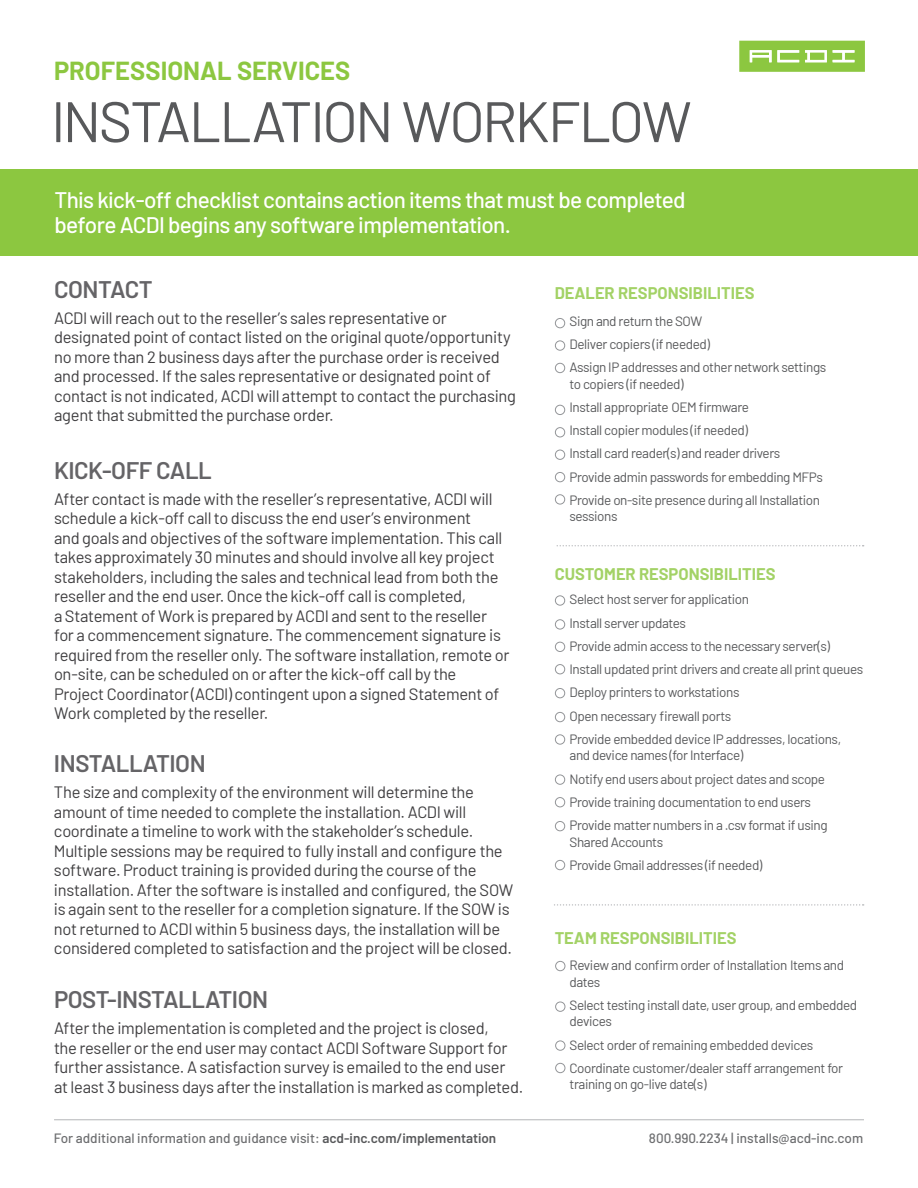
<style>
.page{position:relative;width:918px;height:1188px;background:#fff}
.page>*{position:absolute;margin:0;border:0;box-sizing:border-box;transform-origin:0 0}
.t1{font:57px "Barlow";letter-spacing:-.04em;color:#58595b}
.t2{font:700 25.5px "Barlow";color:#8cc740}
.t3{font:600 24px "Barlow";letter-spacing:-.02em;color:#656467}
.t4{font:500 22.5px/25.5px "Barlow";letter-spacing:-.03em;color:#fff}
.t5{font:16.5px/19.5px "Barlow";letter-spacing:-.02em;color:#403f41}
.t6{font:700 16.5px "Barlow";color:#a3d266}
.t7{font:13.5px/23.2px "Barlow";letter-spacing:-.03em;color:#58595b}
.t8{font:500 13.5px "Barlow";color:#6d6e70}
.s1{font-weight:600;color:#58595b}
</style>
<div class="page">
<div style="left:0;top:169px;width:918px;height:86px;background:#8cc740"></div>
<svg style="left:739px;top:41px;width:126px;height:31px;background:#9ecf5e"></svg>
<div style="left:555px;top:318px;width:10px;height:10px;border:1px solid #939598;border-radius:50%"></div>
<div style="left:555px;top:595px;width:10px;height:11px;border:1px solid #939598;border-radius:50%"></div>
<div style="left:555px;top:340px;width:10px;height:11px;border:1px solid #939598;border-radius:50%"></div>
<div style="left:555px;top:619px;width:10px;height:10px;border:1px solid #939598;border-radius:50%"></div>
<div style="left:555px;top:363px;width:10px;height:10px;border:1px solid #939598;border-radius:50%"></div>
<div style="left:555px;top:642px;width:10px;height:10px;border:1px solid #939598;border-radius:50%"></div>
<div style="left:555px;top:405px;width:10px;height:10px;border:1px solid #939598;border-radius:50%"></div>
<div style="left:555px;top:664px;width:10px;height:10px;border:1px solid #939598;border-radius:50%"></div>
<div style="left:555px;top:427px;width:10px;height:10px;border:1px solid #939598;border-radius:50%"></div>
<div style="left:555px;top:688px;width:10px;height:10px;border:1px solid #939598;border-radius:50%"></div>
<div style="left:555px;top:797px;width:10px;height:10px;border:1px solid #939598;border-radius:50%"></div>
<div style="left:555px;top:1002px;width:10px;height:10px;border:1px solid #939598;border-radius:50%"></div>
<div style="left:555px;top:450px;width:10px;height:10px;border:1px solid #939598;border-radius:50%"></div>
<div style="left:555px;top:712px;width:10px;height:10px;border:1px solid #939598;border-radius:50%"></div>
<div style="left:555px;top:821px;width:10px;height:10px;border:1px solid #939598;border-radius:50%"></div>
<div style="left:555px;top:1041px;width:10px;height:10px;border:1px solid #939598;border-radius:50%"></div>
<div style="left:555px;top:472px;width:10px;height:10px;border:1px solid #939598;border-radius:50%"></div>
<div style="left:555px;top:734px;width:10px;height:11px;border:1px solid #939598;border-radius:50%"></div>
<div style="left:555px;top:860px;width:10px;height:10px;border:1px solid #939598;border-radius:50%"></div>
<div style="left:555px;top:1063px;width:10px;height:10px;border:1px solid #939598;border-radius:50%"></div>
<div style="left:555px;top:494px;width:10px;height:10px;border:1px solid #939598;border-radius:50%"></div>
<div style="left:555px;top:775px;width:10px;height:10px;border:1px solid #939598;border-radius:50%"></div>
<div style="left:555px;top:961px;width:10px;height:10px;border:1px solid #939598;border-radius:50%"></div>
<svg style="left:557px;top:545px;width:307px;height:1px"></svg>
<hr style="left:54px;top:1119px;width:810px;height:1px;background:#bcbdc0">
<svg style="left:557px;top:904px;width:307px;height:2px"></svg>
<h2 class="t2" style="left:54px;top:54px;width:298px">PROFESSIONAL SERVICES</h2>
<h1 class="t1" style="left:51px;top:85px;width:642px">INSTALLATION WORKFLOW</h1>
<h3 class="t4" style="left:54px;top:186px;width:633px">This kick-off checklist contains action items that must be completed before ACDI begins any software implementation.</h3>
<h3 class="t3" style="left:54px;top:274px;width:100px">CONTACT</h3>
<p class="t5" style="left:54px;top:308px;width:463px">ACDI will reach out to the reseller’s sales representative or designated point of contact listed on the original quote/opportunity no more than 2 business days after the purchase order is received and processed. If the sales representative or designated point of contact is not indicated, ACDI will attempt to contact the purchasing agent that submitted the purchase order.</p>
<h3 class="t3" style="left:54px;top:455px;width:159px">KICK-OFF CALL</h3>
<p class="t5" style="left:54px;top:489px;width:457px">After contact is made with the reseller’s representative, ACDI will schedule a kick-off call to discuss the end user’s environment<br>and goals and objectives of the software implementation. This call takes approximately 30 minutes and should involve all key project stakeholders, including the sales and technical lead from both the reseller and the end user. Once the kick-off call is completed,<br>a Statement of Work is prepared by ACDI and sent to the reseller for a commencement signature. The commencement signature is required from the reseller only. The software installation, remote or on-site, can be scheduled on or after the kick-off call by the Project Coordinator (ACDI) contingent upon a signed Statement of Work completed by the reseller.</p>
<h3 class="t3" style="left:54px;top:748px;width:153px">INSTALLATION</h3>
<p class="t5" style="left:54px;top:782px;width:461px">The size and complexity of the environment will determine the amount of time needed to complete the installation. ACDI will coordinate a timeline to work with the stakeholder’s schedule.<br>Multiple sessions may be required to fully install and configure the software. Product training is provided during the course of the installation. After the software is installed and configured, the SOW is again sent to the reseller for a completion signature. If the SOW is not returned to ACDI within 5 business days, the installation will be considered completed to satisfaction and the project will be closed.</p>
<h3 class="t3" style="left:54px;top:984px;width:216px">POST-INSTALLATION</h3>
<p class="t5" style="left:54px;top:1018px;width:471px">After the implementation is completed and the project is closed,<br>the reseller or the end user may contact ACDI Software Support for further assistance. A satisfaction survey is emailed to the end user at least 3 business days after the installation is marked as completed.</p>
<p class="t6" style="left:555px;top:283px;width:202px">DEALER RESPONSIBILITIES</p>
<p class="t7" style="left:570px;top:309px;width:258px">Sign and return the SOW<br>Deliver copiers (if needed)<br>Assign IP addresses and other network settings</p>
<p class="t7" style="left:570px;top:372px;width:255px">to copiers (if needed)<br>Install appropriate OEM firmware<br>Install copier modules (if needed)<br>Install card reader(s) and reader drivers Provide admin passwords for embedding MFPs Provide on-site presence during all Installation</p>
<p class="t7" style="left:570px;top:504px;width:50px">sessions</p>
<p class="t6" style="left:555px;top:563px;width:223px">CUSTOMER RESPONSIBILITIES</p>
<p class="t7" style="left:570px;top:587px;width:295px">Select host server for application<br>Install server updates<br>Provide admin access to the necessary server(s)<br>Install updated print drivers and create all print queues Deploy printers to workstations<br>Open necessary firewall ports<br>Provide embedded device IP addresses, locations,</p>
<p class="t7" style="left:570px;top:743px;width:260px">and device names (for Interface)<br>Notify end users about project dates and scope Provide training documentation to end users Provide matter numbers in a .csv format if using</p>
<p class="t7" style="left:570px;top:830px;width:194px">Shared Accounts<br>Provide Gmail addresses (if needed)</p>
<p class="t6" style="left:555px;top:927px;width:184px">TEAM RESPONSIBILITIES</p>
<p class="t7" style="left:570px;top:956px;width:276px;line-height:16.5px">Review and confirm order of Installation Items and dates</p>
<p class="t7" style="left:570px;top:996px;width:289px;line-height:16.5px">Select testing install date, user group, and embedded devices</p>
<p class="t7" style="left:570px;top:1033px;width:275px">Select order of remaining embedded devices<br>Coordinate customer/dealer staff arrangement for</p>
<p class="t7" style="left:570px;top:1072px;width:139px">training on go-live date(s)</p>
<p class="t8" style="left:54px;top:1130px;width:444px">For additional information and guidance visit: <span class="s1">acd-inc.com/implementation</span></p>
<p class="t8" style="left:649px;top:1130px;width:216px">800.990.2234 | installs@acd-inc.com</p>
</div>
